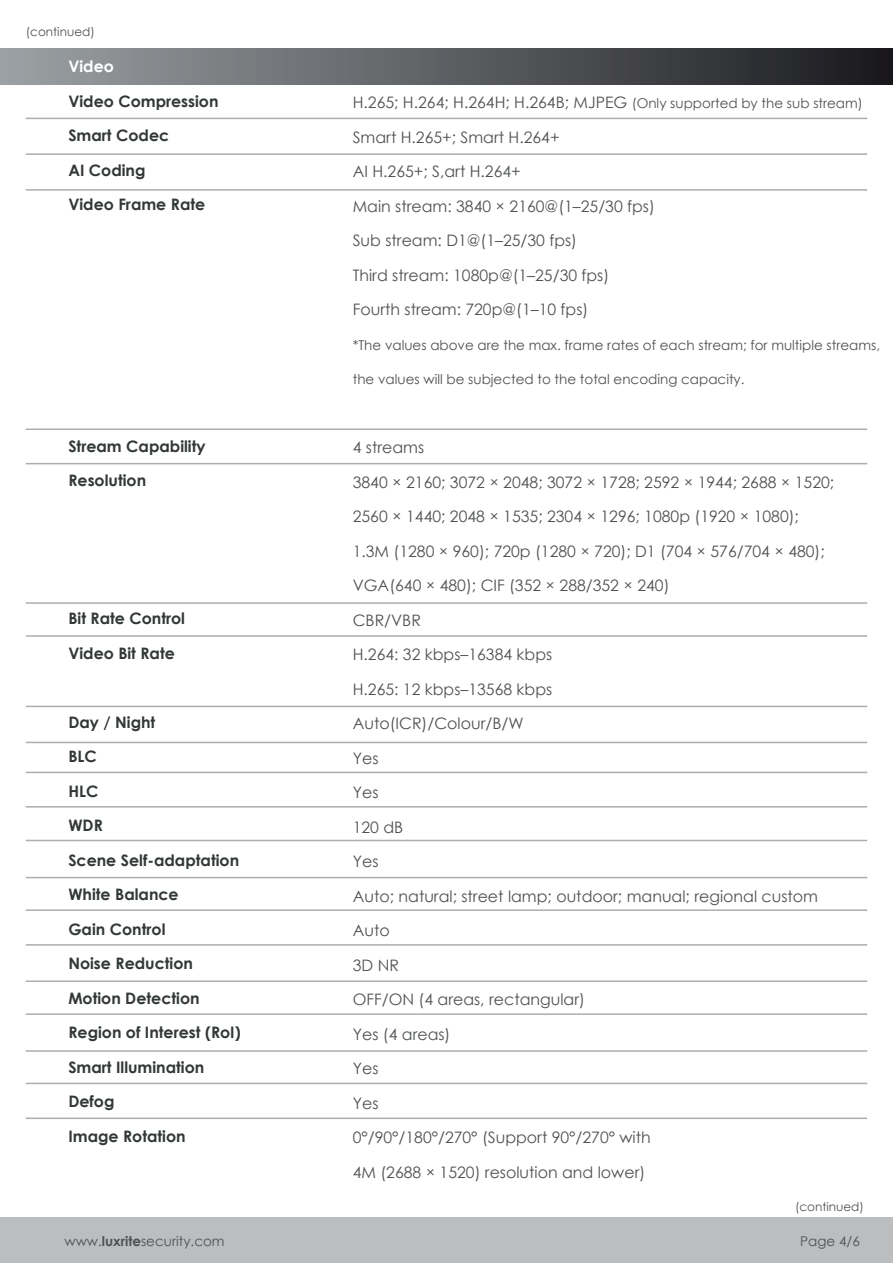
<style>
.page{position:relative;width:893px;height:1263px;background:#fff}
.page>*{position:absolute;margin:0;border:0;box-sizing:border-box;transform-origin:0 0}
.t1{font:15.75px/34.5px "Century Gothic";color:#4f5252}
.t2{font:700 15.75px/34.5px "Century Gothic";color:#323738}
.t3{font:700 15.75px/34.5px "Century Gothic";color:#fff}
.t4{font:13.5px "Century Gothic";color:#4f5252}
.t5{font:12px "Century Gothic";color:#4f5252}
.s1{font-size:13.5px}
.s2{font-weight:700}
</style>
<div class="page">
<div style="left:0;top:48px;width:893px;height:36px;background:linear-gradient(to right,#9da2a5,#1b1a1e)"></div>
<div style="left:0;top:1217px;width:893px;height:46px;background:#bbbdbe"></div>
<hr style="left:26px;top:189px;width:841px;height:2px;background:#a9aeae">
<hr style="left:26px;top:428px;width:841px;height:2px;background:#a9aeae">
<hr style="left:26px;top:463px;width:841px;height:1px;background:#a9aeae">
<hr style="left:26px;top:602px;width:841px;height:2px;background:#a9aeae">
<hr style="left:26px;top:635px;width:841px;height:2px;background:#a9aeae">
<hr style="left:26px;top:706px;width:841px;height:1px;background:#a9aeae">
<hr style="left:26px;top:742px;width:841px;height:1px;background:#a9aeae">
<hr style="left:26px;top:772px;width:841px;height:1px;background:#a9aeae">
<hr style="left:26px;top:806px;width:841px;height:1px;background:#a9aeae">
<hr style="left:26px;top:840px;width:841px;height:1px;background:#a9aeae">
<hr style="left:26px;top:877px;width:841px;height:1px;background:#a9aeae">
<hr style="left:26px;top:909px;width:841px;height:2px;background:#a9aeae">
<hr style="left:26px;top:944px;width:841px;height:2px;background:#a9aeae">
<hr style="left:26px;top:980px;width:841px;height:2px;background:#a9aeae">
<hr style="left:26px;top:1013px;width:841px;height:2px;background:#a9aeae">
<hr style="left:26px;top:1050px;width:841px;height:2px;background:#a9aeae">
<hr style="left:26px;top:1083px;width:841px;height:1px;background:#a9aeae">
<hr style="left:26px;top:1117px;width:841px;height:2px;background:#a9aeae">
<hr style="left:26px;top:118px;width:841px;height:1px;background:#a9aeae">
<hr style="left:26px;top:153px;width:841px;height:2px;background:#a9aeae">
<p class="t3" style="left:68px;top:14px;width:47px">Lens<br>Video</p>
<p class="t2" style="left:68px;top:83px;width:152px">Video Compression<br>Smart Codec<br>AI Coding<br>Video Frame Rate</p>
<p class="t5" style="left:26px;top:24px;width:70px">(continued)</p>
<p class="t2" style="left:68px;top:428px;width:139px">Stream Capability<br>Resolution</p>
<p class="t2" style="left:68px;top:601px;width:118px">Bit Rate Control<br>Video Bit Rate</p>
<p class="t2" style="left:68px;top:704px;width:174px">Day / Night<br>BLC<br>HLC<br>WDR<br>Scene Self-adaptation<br>White Balance<br>Gain Control<br>Noise Reduction<br>Motion Detection<br>Region of Interest (RoI)<br>Smart Illumination<br>Defog<br>Image Rotation</p>
<p class="t1" style="left:353px;top:85px;width:512px">H.265; H.264; H.264H; H.264B; MJPEG <span class="s1">(Only supported by the sub stream)<br></span>Smart H.265+; Smart H.264+<br>AI H.265+; S,art H.264+<br>Main stream: 3840 × 2160@(1–25/30 fps)<br>Sub stream: D1@(1–25/30 fps)<br>Third stream: 1080p@(1–25/30 fps)<br>Fourth stream: 720p@(1–10 fps)</p>
<p class="t4" style="left:353px;top:335px;width:529px">*The values above are the max. frame rates of each stream; for multiple streams,</p>
<p class="t4" style="left:353px;top:370px;width:393px">the values will be subjected to the total encoding capacity.</p>
<p class="t1" style="left:353px;top:430px;width:483px">4 streams<br>3840 × 2160; 3072 × 2048; 3072 × 1728; 2592 × 1944; 2688 × 1520;<br>2560 × 1440; 2048 × 1535; 2304 × 1296; 1080p (1920 × 1080);<br>1.3M (1280 × 960); 720p (1280 × 720); D1 (704 × 576/704 × 480);<br>VGA(640 × 480); CIF (352 × 288/352 × 240)<br>CBR/VBR<br>H.264: 32 kbps–16384 kbps<br>H.265: 12 kbps–13568 kbps<br>Auto(ICR)/Colour/B/W<br>Yes<br>Yes<br>120 dB<br>Yes<br>Auto; natural; street lamp; outdoor; manual; regional custom<br>Auto<br>3D NR<br>OFF/ON (4 areas, rectangular)<br>Yes (4 areas)<br>Yes<br>Yes<br>0°/90°/180°/270° (Support 90°/270° with<br>4M (2688 × 1520) resolution and lower)</p>
<p class="t5" style="left:795px;top:1198px;width:70px">(continued)</p>
<p class="t4" style="left:65px;top:1232px;width:162px">www.<span class="s2">luxrite</span>security.com</p>
<p class="t4" style="left:800px;top:1232px;width:61px">Page 4/6</p>
</div>
